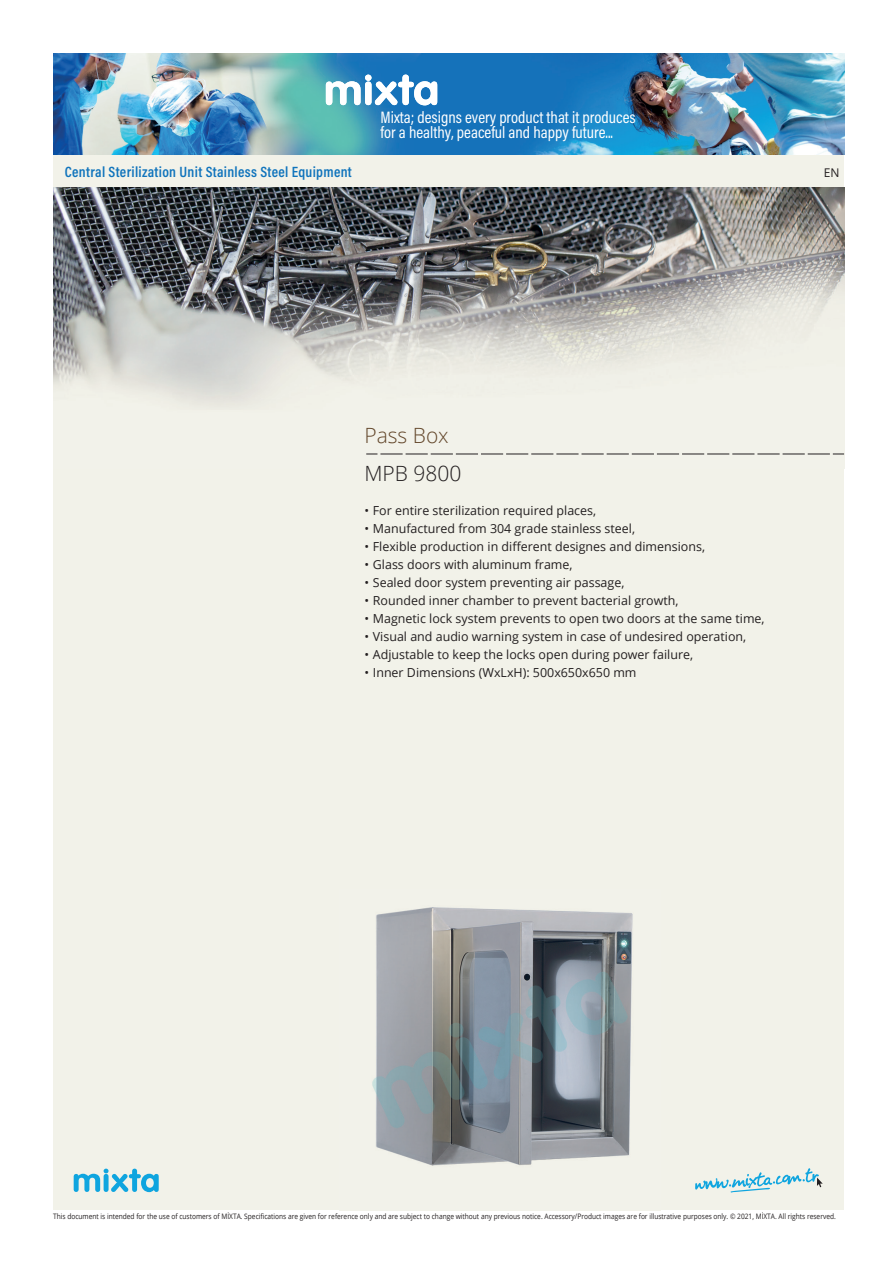
<style>
.page{position:relative;width:893px;height:1263px;background:#fff}
.page>*{position:absolute;margin:0;border:0;box-sizing:border-box;transform-origin:0 0}
.t1{font:300 21px "Open Sans";color:#62462a}
.t2{font:300 21px "Open Sans";color:#231f20}
.t3{font:16.65px/15px "Acumin Pro Cond";color:#fff}
.t4{font:600 15px "Acumin Pro Cond";letter-spacing:.02em;color:#1074bc}
.t5{font:12.45px "Open Sans";color:#231f20}
.t6{font:12px "Open Sans";color:#231f20}
.t7{font:7.5px "Open Sans";color:#231f20;scale:.88 1}
</style>
<div class="page">
<div style="left:53px;top:53px;width:791px;height:1157px;background:#f2f2e9"></div>
<img style="left:53px;top:188px;width:791px;height:266px">
<img style="left:53px;top:53px;width:791px;height:102px">
<svg style="left:326px;top:75px;width:111px;height:30px;background:#91bfdb"></svg>
<svg style="left:366px;top:454px;width:478px;height:1px"></svg>
<svg style="left:695px;top:1168px;width:128px;height:24px"></svg>
<svg style="left:74px;top:1168px;width:85px;height:24px"></svg>
<img style="left:339px;top:907px;width:322px;height:304px">
<h2 class="t3" style="left:381px;top:110px;width:257px">Mixta; designs every product that it produces for a healthy, peaceful and happy future...</h2>
<p class="t4" style="left:65px;top:162px;width:288px">Central Sterilization Unit Stainless Steel Equipment</p>
<p class="t6" style="left:824px;top:164px;width:17px">EN</p>
<h1 class="t1" style="left:364px;top:421px;width:86px">Pass Box</h1>
<h1 class="t2" style="left:364px;top:459px;width:98px">MPB 9800</h1>
<p class="t5" style="left:364px;top:501px;width:233px">• For entire sterilization required places,</p>
<p class="t5" style="left:364px;top:519px;width:272px">• Manufactured from 304 grade stainless steel,</p>
<p class="t5" style="left:364px;top:537px;width:342px">• Flexible production in different designes and dimensions,</p>
<p class="t5" style="left:364px;top:555px;width:210px">• Glass doors with aluminum frame,</p>
<p class="t5" style="left:364px;top:573px;width:261px">• Sealed door system preventing air passage,</p>
<p class="t5" style="left:364px;top:591px;width:316px">• Rounded inner chamber to prevent bacterial growth,</p>
<p class="t5" style="left:364px;top:609px;width:402px">• Magnetic lock system prevents to open two doors at the same time,</p>
<p class="t5" style="left:364px;top:627px;width:383px">• Visual and audio warning system in case of undesired operation,</p>
<p class="t5" style="left:364px;top:645px;width:330px">• Adjustable to keep the locks open during power failure,</p>
<p class="t5" style="left:364px;top:663px;width:274px">• Inner Dimensions (WxLxH): 500x650x650 mm</p>
<p class="t7" style="left:53px;top:1211px;width:891px">This document is intended for the use of customers of MİXTA. Specifications are given for reference only and are subject to change without any previous notice. Accessory/Product images are for illustrative purposes only. © 2021, MİXTA. All rights reserved.</p>
</div>
